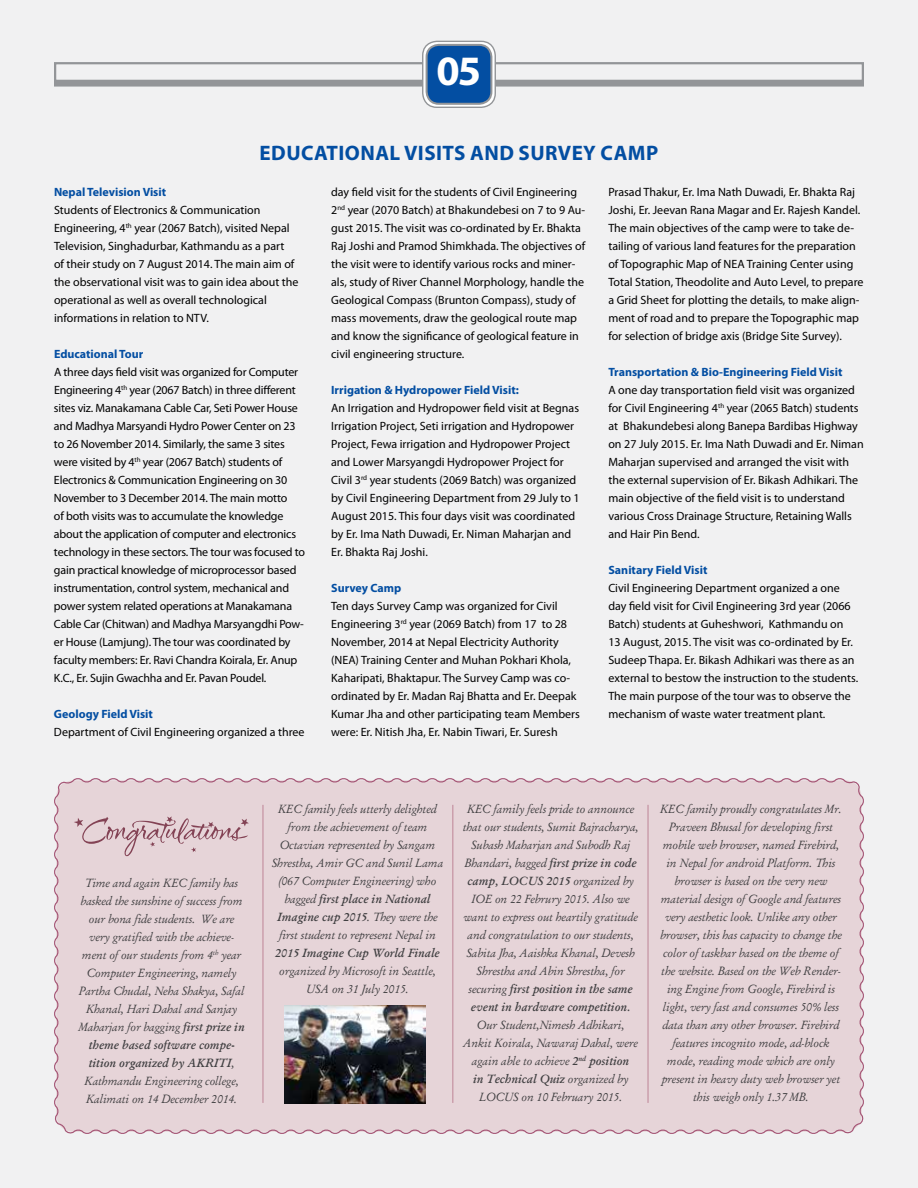
<style>
.page{position:relative;width:918px;height:1188px;background:#f1f1f2}
.page>*{position:absolute;margin:0;border:0;box-sizing:border-box;transform-origin:0 0}
.t1{font:700 42px "Myriad Pro";color:#fff}
.t2{font:700 21px "Myriad Pro";letter-spacing:.02em;color:#034ea2}
.t3{font:12px/18px "Myriad Pro";color:#000}
.t4{font:12px/18px "Garamond Kursiv";color:#414042;text-align:center}
.t5{font:12px/18px "Garamond Kursiv Halbfett";color:#414042}
.t6{font:700 12px "Myriad Pro";color:#034ea2}
.s1{font-family:"Garamond Kursiv Halbfett"}
.s2{font-family:"Garamond Kursiv"}
</style>
<div class="page">
<div style="left:54px;top:778px;width:810px;height:356px;background:#e6d4d8"></div>
<svg style="left:54px;top:82px;width:810px;height:5px;background:#9b9d9f"></svg>
<div style="left:54px;top:62px;width:810px;height:20px;border:2px solid #939598"></div>
<svg style="left:423px;top:41px;width:72px;height:66px"></svg>
<div style="left:422px;top:41px;width:74px;height:67px;border:1px solid #939598;border-radius:14px"></div>
<div style="left:427px;top:45px;width:64px;height:59px;background:#034ea2;border-radius:12px"></div>
<div style="left:426px;top:44px;width:66px;height:61px;border:2px solid #939598;border-radius:12px"></div>
<svg style="left:74px;top:816px;width:175px;height:40px;background:#d8c0c6"></svg>
<img style="left:285px;top:1005px;width:141px;height:98px">
<hr style="left:452px;top:805px;width:2px;height:298px;background:#cb9fac">
<hr style="left:647px;top:805px;width:2px;height:298px;background:#cb9fac">
<hr style="left:262px;top:805px;width:2px;height:298px;background:#cb9fac">
<h1 class="t1" style="left:437px;top:43px;width:46px">05</h1>
<h1 class="t1" style="left:458px;top:48px;width:25px">2</h1>
<h2 class="t2" style="left:260px;top:139px;width:398px">Educational Visits and Survey Camp</h2>
<p class="t6" style="left:54px;top:184px;width:114px">Nepal Television Visit</p>
<p class="t3" style="left:54px;top:201px;width:246px">Students of Electronics &amp; Communication Engineering, 4<sup>th</sup> year (2067 Batch), visited Nepal Television, Singhadurbar, Kathmandu as a part<br>of their study on 7 August 2014. The main aim of the observational visit was to gain idea about the operational as well as overall technological informations in relation to NTV.</p>
<p class="t6" style="left:54px;top:346px;width:91px">Educational Tour</p>
<p class="t3" style="left:54px;top:363px;width:253px">A three days field visit was organized for Computer Engineering 4<sup>th</sup> year (2067 Batch) in three different sites viz. Manakamana Cable Car, Seti Power House and Madhya Marsyandi Hydro Power Center on 23 to 26 November 2014. Similarly, the same 3 sites were visited by 4<sup>th</sup> year (2067 Batch) students of Electronics &amp; Communication Engineering on 30<br>November to 3 December 2014. The main motto<br>of both visits was to accumulate the knowledge about the application of computer and electronics technology in these sectors. The tour was focused to gain practical knowledge of microprocessor based instrumentation, control system, mechanical and power system related operations at Manakamana Cable Car (Chitwan) and Madhya Marsyangdhi Pow&shy;er House (Lamjung). The tour was coordinated by faculty members: Er. Ravi Chandra Koirala, Er. Anup K.C., Er. Sujin Gwachha and Er. Pavan Poudel.</p>
<p class="t6" style="left:54px;top:706px;width:100px">Geology Field Visit</p>
<p class="t3" style="left:54px;top:723px;width:252px">Department of Civil Engineering organized a three</p>
<p class="t3" style="left:331px;top:183px;width:256px">day field visit for the students of Civil Engineering 2<sup>nd</sup> year (2070 Batch) at Bhakundebesi on 7 to 9 Au&shy;gust 2015. The visit was co-ordinated by Er. Bhakta Raj Joshi and Pramod Shimkhada. The objectives of the visit were to identify various rocks and miner&shy;als, study of River Channel Morphology, handle the Geological Compass (Brunton Compass), study of mass movements, draw the geological route map and know the significance of geological feature in civil engineering structure.</p>
<p class="t6" style="left:331px;top:382px;width:189px">Irrigation &amp; Hydropower Field Visit:</p>
<p class="t3" style="left:331px;top:399px;width:250px">An Irrigation and Hydropower field visit at Begnas Irrigation Project, Seti irrigation and Hydropower Project, Fewa irrigation and Hydropower Project and Lower Marsyangdi Hydropower Project for Civil 3<sup>rd</sup> year students (2069 Batch) was organized by Civil Engineering Department from 29 July to 1<br>August 2015. This four days visit was coordinated by Er. Ima Nath Duwadi, Er. Niman Maharjan and Er. Bhakta Raj Joshi.</p>
<p class="t6" style="left:331px;top:580px;width:72px">Survey Camp</p>
<p class="t3" style="left:331px;top:597px;width:250px">Ten days Survey Camp was organized for Civil Engineering 3<sup>rd</sup> year (2069 Batch) from 17 to 28<br>November, 2014 at Nepal Electricity Authority (NEA) Training Center and Muhan Pokhari Khola, Kaharipati, Bhaktapur. The Survey Camp was co&shy;ordinated by Er. Madan Raj Bhatta and Er. Deepak Kumar Jha and other participating team Members were: Er. Nitish Jha, Er. Nabin Tiwari, Er. Suresh</p>
<p class="t3" style="left:608px;top:183px;width:257px">Prasad Thakur, Er. Ima Nath Duwadi, Er. Bhakta Raj Joshi, Er. Jeevan Rana Magar and Er. Rajesh Kandel.<br>The main objectives of the camp were to take de&shy;tailing of various land features for the preparation of Topographic Map of NEA Training Center using Total Station, Theodolite and Auto Level, to prepare a Grid Sheet for plotting the details, to make align&shy;ment of road and to prepare the Topographic map for selection of bridge axis (Bridge Site Survey).</p>
<p class="t6" style="left:608px;top:364px;width:236px">Transportation &amp; Bio-Engineering Field Visit</p>
<p class="t3" style="left:608px;top:381px;width:257px">A one day transportation field visit was organized for Civil Engineering 4<sup>th</sup> year (2065 Batch) students at Bhakundebesi along Banepa Bardibas Highway on 27 July 2015. Er. Ima Nath Duwadi and Er. Niman Maharjan supervised and arranged the visit with the external supervision of Er. Bikash Adhikari. The main objective of the field visit is to understand various Cross Drainage Structure, Retaining Walls and Hair Pin Bend.</p>
<p class="t6" style="left:608px;top:562px;width:101px">Sanitary Field Visit</p>
<p class="t3" style="left:608px;top:579px;width:251px">Civil Engineering Department organized a one day field visit for Civil Engineering 3rd year (2066<br>Batch) students at Guheshwori, Kathmandu on 13 August, 2015. The visit was co-ordinated by Er.<br>Sudeep Thapa. Er. Bikash Adhikari was there as an external to bestow the instruction to the students.<br>The main purpose of the tour was to observe the mechanism of waste water treatment plant.</p>
<p class="t4" style="left:79px;top:874px;width:168px">Time and again KEC family has basked the sunshine of success from our bona fide students. We are very gratified with the achieve&shy;ment of our students from 4<sup>th</sup> year<br>Computer Engineering, namely<br>Partha Chudal, Neha Shakya, Safal<br>Khanal, Hari Dahal and Sanjay<br>Maharjan for bagging <span class="s1">first prize in</span></p>
<p class="t5" style="left:89px;top:1036px;width:147px">theme based software compe&shy;tition organized by AKRITI<span class="s2">,</span></p>
<p class="t4" style="left:85px;top:1072px;width:156px;text-align:left">Kathmandu Engineering college,<br>Kalimati on 14 December 2014.</p>
<p class="t4" style="left:272px;top:800px;width:173px">KEC family feels utterly delighted from the achievement of team<br>Octavian represented by Sangam<br>Shrestha, Amir GC and Sunil Lama (067 Computer Engineering) who</p>
<p class="t5" style="left:277px;top:890px;width:162px;text-align:center"><span class="s2">bagged</span> first place in National<br>Imagine cup 2015<span class="s2">. They were the</span></p>
<p class="t4" style="left:279px;top:926px;width:158px">first student to represent Nepal in</p>
<p class="t5" style="left:275px;top:944px;width:166px">2015 Imagine Cup World Finale</p>
<p class="t4" style="left:279px;top:962px;width:158px">organized by Microsoft in Seattle,<br>USA on 31 July 2015.</p>
<p class="t4" style="left:463px;top:800px;width:177px">KEC family feels pride to announce that our students, Sumit Bajracharya,<br>Subash Maharjan and Subodh Raj</p>
<p class="t5" style="left:465px;top:854px;width:174px"><span class="s2">Bhandari, bagged</span> first prize in code camp, LOCUS 2015 <span class="s2">organized by</span></p>
<p class="t4" style="left:463px;top:890px;width:176px">IOE on 22 Februry 2015. Also we want to express out heartily gratitude and congratulation to our students, Sabita Jha, Aaishka Khanal, Devesh Shrestha and Abin Shrestha, for</p>
<p class="t5" style="left:469px;top:980px;width:166px"><span class="s2">securing</span> first position in the same event in hardware competition.</p>
<p class="t4" style="left:463px;top:1016px;width:176px">Our Student,Nimesh Adhikari,<br>Ankit Koirala, Nawaraj Dahal, were again able to achieve <span class="s1">2</span><sup>nd</sup> <span class="s1">position</span></p>
<p class="t5" style="left:473px;top:1070px;width:157px">in Technical Quiz <span class="s2">organized by</span></p>
<p class="t4" style="left:479px;top:1088px;width:145px">LOCUS on 10 February 2015.</p>
<p class="t4" style="left:660px;top:800px;width:183px">KEC family proudly congratulates Mr.<br>Praveen Bhusal for developing first mobile web browser, named Firebird, in Nepal for android Platform. This browser is based on the very new material design of Google and features very aesthetic look. Unlike any other browser, this has capacity to change the color of taskbar based on the theme of the website. Based on the Web Render&shy;ing Engine from Google, Firebird is light, very fast and consumes 50% less data than any other browser. Firebird features incognito mode, ad-block mode, reading mode which are only present in heavy duty web browser yet this weigh only 1.37 MB.</p>
</div>
